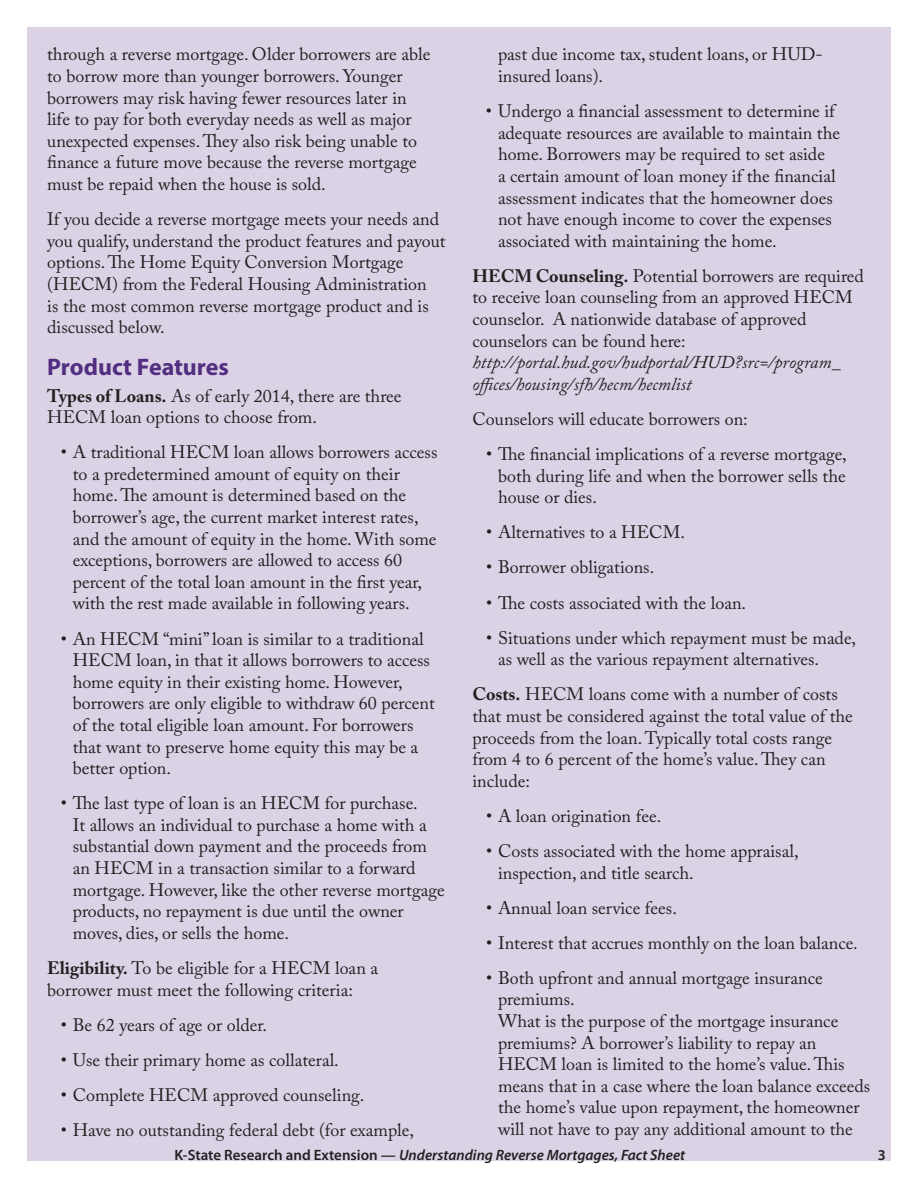
<style>
.page{position:relative;width:918px;height:1188px;background:#fff}
.page>*{position:absolute;margin:0;border:0;box-sizing:border-box;transform-origin:0 0}
.Headers{font:700 24px "Myriad Pro";color:#522e81}
.BodyText{font:18px/21.6px "Adobe Caslon Pro";color:#231f20}
.Subsubtitle{font:italic 600 15px "Myriad Pro";color:#231f20}
.Subsubtitle-2{font:600 15px "Myriad Pro";color:#231f20}
.s1{font-weight:700}
.s2{font-style:italic}
.s3{font-style:normal}
</style>
<div class="page">
<div style="left:27px;top:27px;width:864px;height:1134px;background:#dcd2e6"></div>
<p class="BodyText" style="left:47px;top:43px;width:385px">through a reverse mortgage. Older borrowers are able to borrow more than younger borrowers. Younger borrowers may risk having fewer resources later in life to pay for both everyday needs as well as major unexpected expenses. They also risk being unable to finance a future move because the reverse mortgage must be repaid when the house is sold.</p>
<p class="BodyText" style="left:47px;top:208px;width:400px">If you decide a reverse mortgage meets your needs and you qualify, understand the product features and payout options. The Home Equity Conversion Mortgage (HECM) from the Federal Housing Administration<br>is the most common reverse mortgage product and is discussed below.</p>
<p class="Headers" style="left:47px;top:352px;width:183px">Product Features</p>
<p class="BodyText" style="left:47px;top:385px;width:356px"><span class="s1">Types of Loans.</span> As of early 2014, there are three<br>HECM loan options to choose from.</p>
<p class="BodyText" style="left:73px;top:441px;width:366px;text-indent:-12px">• A traditional HECM loan allows borrowers access to a predetermined amount of equity on their home. The amount is determined based on the borrower’s age, the current market interest rates, and the amount of equity in the home. With some exceptions, borrowers are allowed to access 60 percent of the total loan amount in the first year, with the rest made available in following years.</p>
<p class="BodyText" style="left:73px;top:628px;width:364px;text-indent:-12px">• An HECM “mini” loan is similar to a traditional HECM loan, in that it allows borrowers to access home equity in their existing home. However, borrowers are only eligible to withdraw 60 percent of the total eligible loan amount. For borrowers that want to preserve home equity this may be a better option.</p>
<p class="BodyText" style="left:73px;top:792px;width:373px;text-indent:-12px">• The last type of loan is an HECM for purchase.<br>It allows an individual to purchase a home with a substantial down payment and the proceeds from an HECM in a transaction similar to a forward mortgage. However, like the other reverse mortgage products, no repayment is due until the owner moves, dies, or sells the home.</p>
<p class="BodyText" style="left:47px;top:957px;width:332px"><span class="s1">Eligibility.</span> To be eligible for a HECM loan a borrower must meet the following criteria:</p>
<p class="BodyText" style="left:61px;top:1014px;width:208px">• Be 62 years of age or older.</p>
<p class="BodyText" style="left:61px;top:1049px;width:280px">• Use their primary home as collateral.</p>
<p class="BodyText" style="left:61px;top:1084px;width:305px">• Complete HECM approved counseling.</p>
<p class="BodyText" style="left:61px;top:1119px;width:355px">• Have no outstanding federal debt (for example,</p>
<p class="BodyText" style="left:498px;top:43px;width:326px">past due income tax, student loans, or HUD&shy;insured loans).</p>
<p class="BodyText" style="left:498px;top:100px;width:344px;text-indent:-12px">• Undergo a financial assessment to determine if adequate resources are available to maintain the home. Borrowers may be required to set aside<br>a certain amount of loan money if the financial assessment indicates that the homeowner does not have enough income to cover the expenses associated with maintaining the home.</p>
<p class="BodyText" style="left:472px;top:265px;width:393px"><span class="s1">HECM Counseling.</span> Potential borrowers are required to receive loan counseling from an approved HECM counselor. A nationwide database of approved counselors can be found here: <span class="s2">http://portal.hud.gov/hudportal/HUD?src=/program_ offices/housing/sfh/hecm/hecmlist</span></p>
<p class="BodyText" style="left:472px;top:408px;width:277px">Counselors will educate borrowers on:</p>
<p class="BodyText" style="left:498px;top:443px;width:350px;text-align:justify;text-indent:-12px">• The financial implications of a reverse mortgage, both during life and when the borrower sells the house or dies.</p>
<p class="BodyText" style="left:486px;top:521px;width:200px">• Alternatives to a HECM.</p>
<p class="BodyText" style="left:486px;top:556px;width:170px">• Borrower obligations.</p>
<p class="BodyText" style="left:486px;top:592px;width:262px">• The costs associated with the loan.</p>
<p class="BodyText" style="left:498px;top:627px;width:360px;text-indent:-12px">• Situations under which repayment must be made, as well as the various repayment alternatives.</p>
<p class="BodyText" style="left:472px;top:683px;width:382px"><span class="s1">Costs.</span> HECM loans come with a number of costs that must be considered against the total value of the proceeds from the loan. Typically total costs range from 4 to 6 percent of the home’s value. They can include:</p>
<p class="BodyText" style="left:486px;top:805px;width:177px">• A loan origination fee.</p>
<p class="BodyText" style="left:498px;top:840px;width:302px;text-indent:-12px">• Costs associated with the home appraisal, inspection, and title search.</p>
<p class="BodyText" style="left:486px;top:897px;width:192px">• Annual loan service fees.</p>
<p class="BodyText" style="left:486px;top:932px;width:373px">• Interest that accrues monthly on the loan balance.</p>
<p class="BodyText" style="left:498px;top:967px;width:374px;text-indent:-12px">• Both upfront and annual mortgage insurance premiums.<br>What is the purpose of the mortgage insurance premiums? A borrower’s liability to repay an HECM loan is limited to the home’s value. This means that in a case where the loan balance exceeds the home’s value upon repayment, the homeowner will not have to pay any additional amount to the</p>
<p class="Subsubtitle" style="left:175px;top:1145px;width:512px"><span class="s3">K-State Research and Extension —</span> Understanding Reverse Mortgages, Fact Sheet</p>
<p class="Subsubtitle-2" style="left:878px;top:1145px;width:10px">3</p>
</div>
